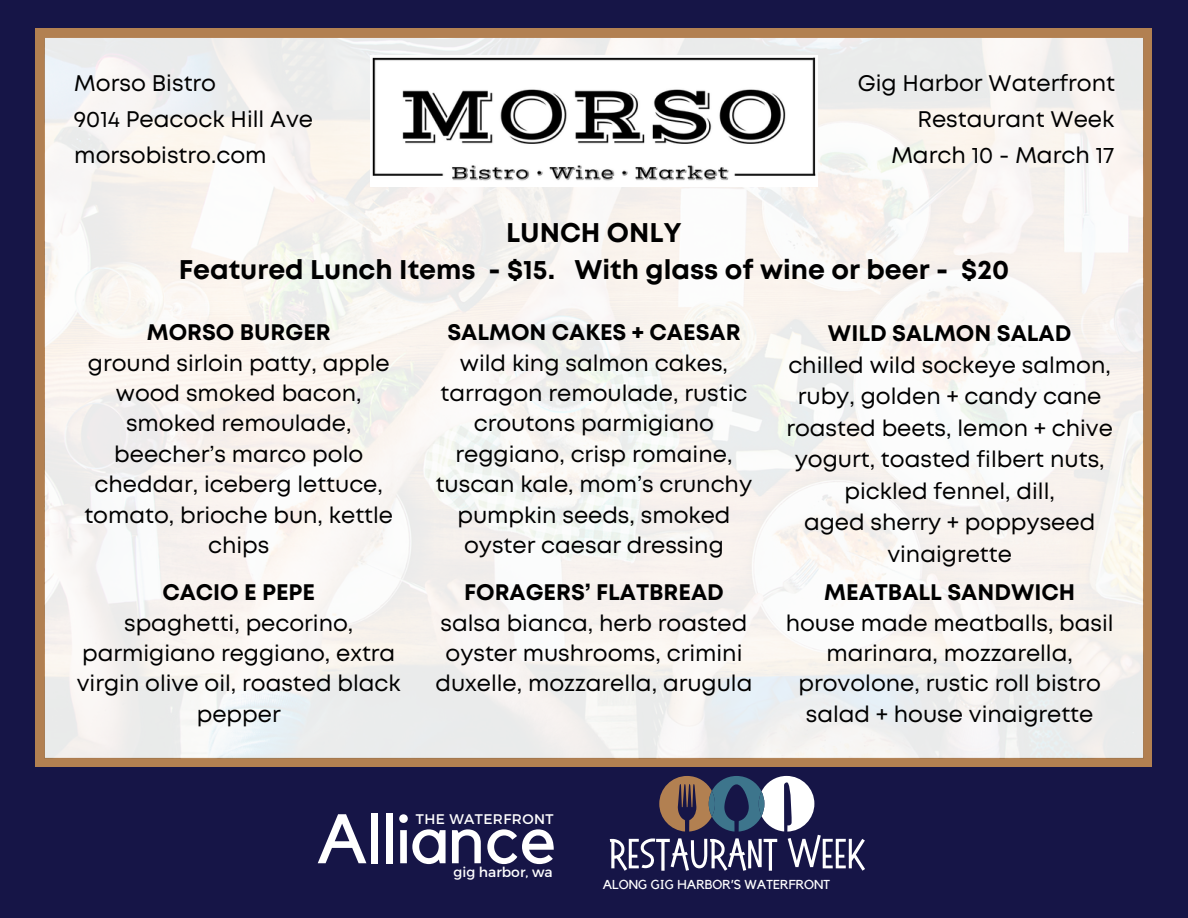
<style>
.page{position:relative;width:1188px;height:918px;background:#161547}
.page>*{position:absolute;margin:0;border:0;box-sizing:border-box;transform-origin:0 0}
.t1{font:69.15px "Kollektif";letter-spacing:-.005em;color:#fff}
.t2{font:51.75px "Sweet Salty";color:#fff}
.t3{font:700 27px/37.2px "Mont";color:#000;text-align:center}
.t4{font:22.5px/30.3px "Mont";color:#000;text-align:center}
.t5{font:13.95px "Montserrat";letter-spacing:.03em;color:#fff}
.t6{font:13.95px "Montserrat";color:#fff}
.t7{font:12.9px "Kollektif";color:#fff}
.s1{font-weight:700}
</style>
<div class="page">
<div style="left:36px;top:29px;width:1116px;height:738px;background:#b28051"></div>
<img style="left:45px;top:38px;width:1099px;height:720px">
<svg style="left:659px;top:776px;width:155px;height:55px"></svg>
<div style="left:759px;top:791px;width:5px;height:25px;background:#3d758c;border-radius:50%"></div>
<img style="left:371px;top:55px;width:446px;height:132px">
<h4 class="t4" style="left:74px;top:70px;width:143px">Morso Bistro</h4>
<h4 class="t4" style="left:74px;top:105px;width:241px">9014 Peacock Hill Ave</h4>
<h4 class="t4" style="left:74px;top:141px;width:194px">morsobistro.com</h4>
<h3 class="t4" style="left:858px;top:70px;width:259px">Gig Harbor Waterfront</h3>
<h4 class="t4" style="left:917px;top:105px;width:199px">Restaurant Week</h4>
<h4 class="t4" style="left:891px;top:141px;width:225px">March 10 - March 17</h4>
<h4 class="t3" style="left:179px;top:216px;width:832px">LUNCH ONLY<br>Featured Lunch Items - $15. With glass of wine or beer - $20</h4>
<h5 class="t4" style="left:84px;top:319px;width:310px"><span class="s1">MORSO BURGER<br></span>ground sirloin patty, apple wood smoked bacon, smoked remoulade, beecher’s marco polo cheddar, iceberg lettuce, tomato, brioche bun, kettle chips</h5>
<h4 class="t4" style="left:77px;top:579px;width:325px"><span class="s1">CACIO E PEPE<br></span>spaghetti, pecorino, parmigiano reggiano, extra virgin olive oil, roasted black pepper</h4>
<h1 class="t4" style="left:436px;top:319px;width:318px"><span class="s1">SALMON CAKES + CAESAR </span>wild king salmon cakes, tarragon remoulade, rustic croutons parmigiano reggiano, crisp romaine, tuscan kale, mom’s crunchy pumpkin seeds, smoked oyster caesar dressing</h1>
<h4 class="t4" style="left:786px;top:320px;width:328px;line-height:31.5px"><span class="s1">WILD SALMON SALAD<br></span>chilled wild sockeye salmon, ruby, golden + candy cane roasted beets, lemon + chive yogurt, toasted filbert nuts, pickled fennel, dill,<br>aged sherry + poppyseed vinaigrette</h4>
<p class="t4" style="left:436px;top:579px;width:318px"><span class="s1">FORAGERS’ FLATBREAD </span>salsa bianca, herb roasted oyster mushrooms, crimini duxelle, mozzarella, arugula</p>
<p class="t4" style="left:786px;top:579px;width:329px"><span class="s1">MEATBALL SANDWICH<br></span>house made meatballs, basil marinara, mozzarella, provolone, rustic roll bistro salad + house vinaigrette</p>
<h4 class="t1" style="left:317px;top:807px;width:241px">Alliance</h4>
<h4 class="t5" style="left:416px;top:810px;width:139px">THE WATERFRONT</h4>
<h4 class="t6" style="left:454px;top:863px;width:101px">gig harbor, wa</h4>
<p class="t2" style="left:609px;top:829px;width:258px">Restaurant Week</p>
<p class="t7" style="left:603px;top:878px;width:229px">ALONG GIG HARBOR’S WATERFRONT</p>
</div>
